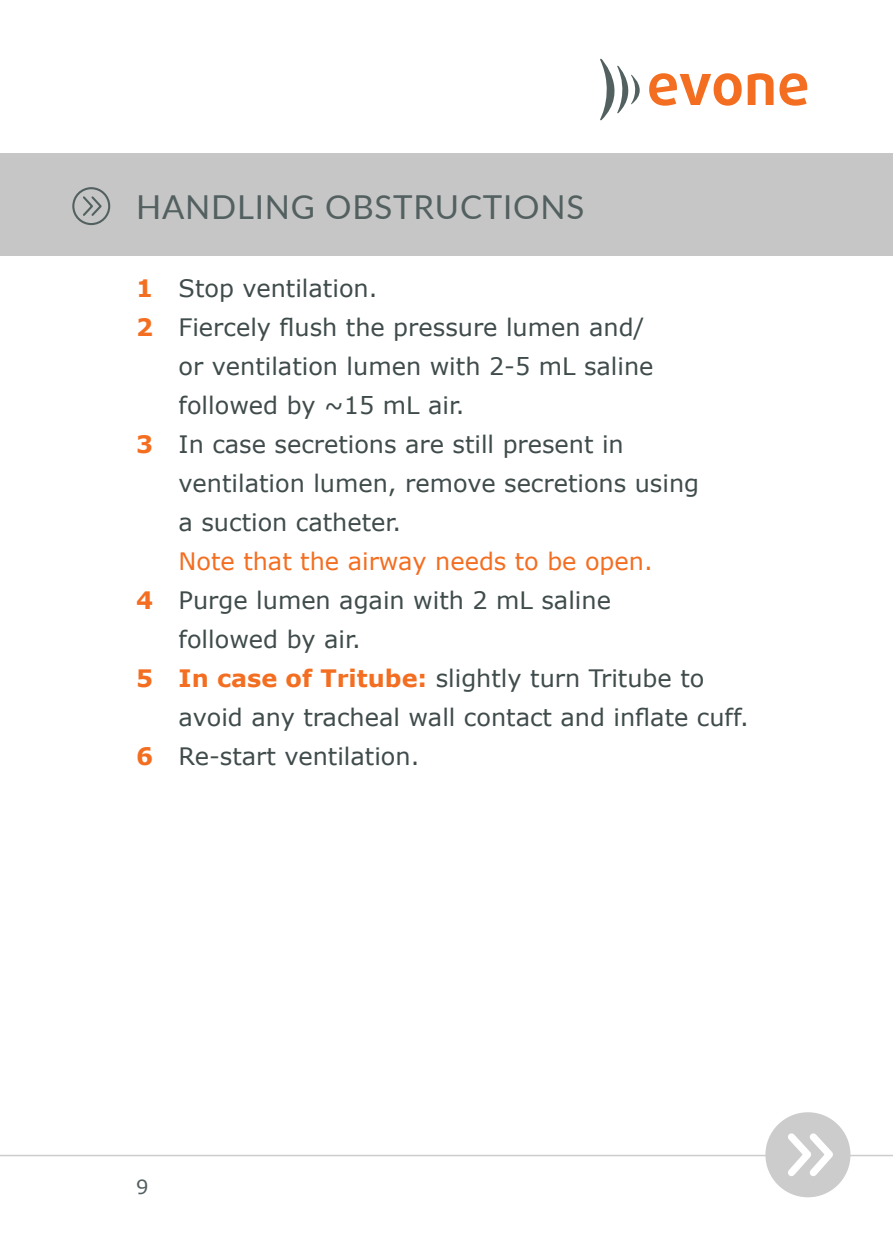
<style>
.page{position:relative;width:893px;height:1259px;background:#fff}
.page>*{position:absolute;margin:0;border:0;box-sizing:border-box;transform-origin:0 0}
.platte_tekst_tab_6mm{font:33px "Lato";letter-spacing:.025em;color:#536060}
.platte_tekst_tab_6mm-2{font:24px/39px "Verdana";color:#404b4b}
.platte_tekst_tab_6mm-3{font:24px "Verdana";color:#f36e21}
.t1{font:19.5px "Verdana";color:#536060}
.s1{font-weight:700;color:#f36e21}
</style>
<div class="page">
<svg style="left:600px;top:59px;width:40px;height:61px"></svg>
<svg style="left:649px;top:73px;width:93px;height:33px"></svg>
<svg style="left:748px;top:73px;width:25px;height:32px"></svg>
<svg style="left:779px;top:73px;width:28px;height:33px"></svg>
<div style="left:0;top:153px;width:893px;height:102px;background:#c7c6c6"></div>
<hr style="left:0;top:1154px;width:893px;height:2px;background:#ccc">
<div style="left:765px;top:1112px;width:85px;height:85px;background:#ccc;border-radius:50%"></div>
<svg style="left:788px;top:1133px;width:45px;height:43px"></svg>
<div style="left:72px;top:187px;width:38px;height:38px;border:2px solid #536060;border-radius:50%"></div>
<svg style="left:83px;top:196px;width:19px;height:20px"></svg>
<p class="platte_tekst_tab_6mm" style="left:136px;top:183px;width:450px">HANDLING OBSTRUCTIONS</p>
<p class="platte_tekst_tab_6mm-2" style="left:136px;top:269px;width:243px"><span class="s1">1</span> Stop ventilation.</p>
<p class="platte_tekst_tab_6mm-2" style="left:179px;top:308px;width:476px;text-indent:-43px"><span class="s1">2</span> Fiercely flush the pressure lumen and/ or ventilation lumen with 2-5 mL saline followed by ~15 mL air.</p>
<p class="platte_tekst_tab_6mm-2" style="left:179px;top:425px;width:522px;text-indent:-43px"><span class="s1">3</span> In case secretions are still present in ventilation lumen, remove secretions using a suction catheter.</p>
<p class="platte_tekst_tab_6mm-3" style="left:179px;top:545px;width:476px">Note that the airway needs to be open.</p>
<p class="platte_tekst_tab_6mm-2" style="left:179px;top:581px;width:434px;text-indent:-43px"><span class="s1">4</span> Purge lumen again with 2 mL saline followed by air.</p>
<p class="platte_tekst_tab_6mm-2" style="left:179px;top:659px;width:572px;text-indent:-43px"><span class="s1">5 In case of Tritube:</span> slightly turn Tritube to avoid any tracheal wall contact and inflate cuff.</p>
<p class="platte_tekst_tab_6mm-2" style="left:136px;top:737px;width:285px"><span class="s1">6</span> Re-start ventilation.</p>
<p class="t1" style="left:136px;top:1174px;width:14px">9</p>
</div>
